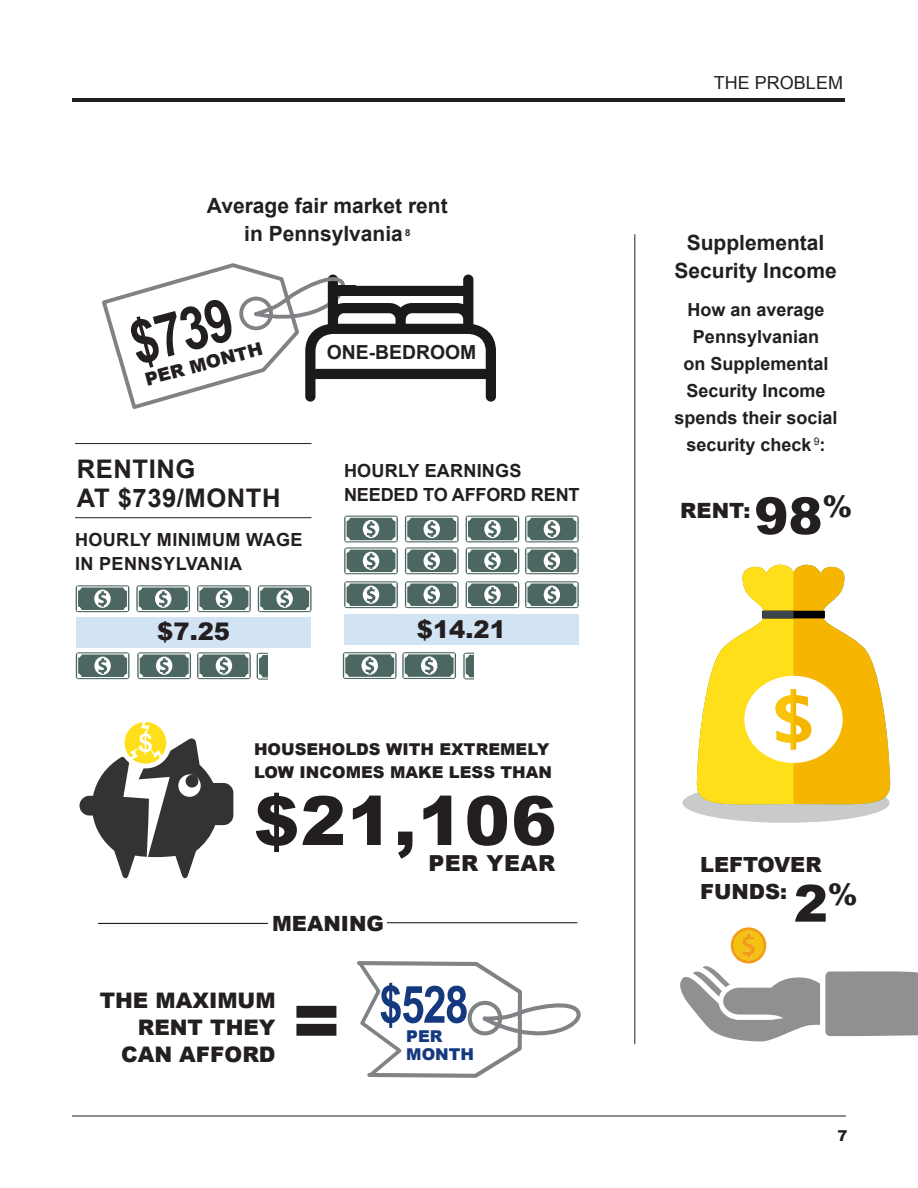
<style>
.page{position:relative;width:918px;height:1188px;background:#fff}
.page>*{position:absolute;margin:0;border:0;box-sizing:border-box;transform-origin:0 0}
.t1{font:900 75px "Arial";color:#231f20}
.t2{font:900 67.95px "Arial";color:#231f20}
.t3{font:700 59.85px "Arial Narrow";color:#231f20}
.t4{font:700 51.6px "Arial Narrow";color:#15397f}
.t5{font:900 51.15px "Arial";color:#231f20}
.t6{font:700 25.65px/29.2px "Arial";letter-spacing:.02em;color:#231f20}
.t7{font:900 24.3px "Arial";color:#231f20}
.t8{font:900 22.05px "Arial";letter-spacing:.02em;color:#231f20}
.t9{font:900 21.45px/27.2px "Arial";color:#231f20;text-align:right}
.t10{font:700 21px/28.5px "Arial";color:#231f20;text-align:center}
.t11{font:900 21px "Arial";color:#231f20}
.t12{font:900 20.85px/27.9px "Arial";color:#231f20}
.t13{font:700 19.35px "Arial";color:#231f20}
.t14{font:700 18.15px/24.6px "Arial";letter-spacing:-.01em;color:#231f20}
.t15{font:700 18.15px/24.6px "Arial";letter-spacing:.01em;color:#231f20}
.t16{font:700 18px/27px "Arial";color:#231f20;text-align:center}
.t17{font:18px "Arial";color:#231f20}
.t18{font:900 18px "Arial";color:#231f20}
.t19{font:900 16.35px "Arial";color:#231f20}
.t20{font:900 16.35px/18px "Arial";color:#15397f}
.t21{font:900 15px "Arial";color:#231f20}
</style>
<div class="page">
<div style="left:344px;top:615px;width:235px;height:30px;background:#d2e3f3"></div>
<div style="left:76px;top:617px;width:234px;height:30px;background:#d2e3f3"></div>
<hr style="left:72px;top:1116px;width:774px;height:1px;background:#231f20">
<hr style="left:73px;top:98px;width:772px;height:4px;background:#231f20">
<div style="left:682px;top:783px;width:208px;height:40px;background:#c9cacc;border-radius:50%"></div>
<svg style="left:811px;top:565px;width:80px;height:244px;fill:#f5b500"></svg>
<div style="left:762px;top:611px;width:63px;height:7px;background:#000"></div>
<div style="left:744px;top:676px;width:99px;height:87px;background:#fff;border-radius:50%"></div>
<svg style="left:696px;top:564px;width:115px;height:241px"></svg>
<svg style="left:680px;top:927px;width:238px;height:114px"></svg>
<svg style="left:102px;top:263px;width:394px;height:146px"></svg>
<div style="left:328px;top:284px;width:10px;height:43px;background:#1a1a1a"></div>
<div style="left:333px;top:286px;width:23px;height:10px;background:#1a1a1a"></div>
<svg style="left:76px;top:585px;width:53px;height:27px"></svg>
<svg style="left:344px;top:516px;width:54px;height:58px"></svg>
<svg style="left:344px;top:581px;width:54px;height:27px"></svg>
<svg style="left:136px;top:585px;width:54px;height:27px"></svg>
<svg style="left:405px;top:516px;width:54px;height:58px"></svg>
<svg style="left:405px;top:581px;width:54px;height:27px"></svg>
<svg style="left:197px;top:585px;width:54px;height:27px"></svg>
<svg style="left:466px;top:516px;width:53px;height:58px"></svg>
<svg style="left:466px;top:581px;width:53px;height:27px"></svg>
<svg style="left:258px;top:585px;width:54px;height:27px"></svg>
<svg style="left:525px;top:516px;width:54px;height:58px"></svg>
<svg style="left:525px;top:581px;width:54px;height:27px"></svg>
<svg style="left:76px;top:652px;width:53px;height:27px"></svg>
<svg style="left:343px;top:652px;width:113px;height:27px"></svg>
<svg style="left:137px;top:652px;width:54px;height:27px"></svg>
<svg style="left:197px;top:652px;width:54px;height:27px"></svg>
<svg style="left:257px;top:653px;width:11px;height:27px"></svg>
<svg style="left:463px;top:653px;width:11px;height:26px"></svg>
<hr style="left:634px;top:234px;width:1px;height:810px;background:#231f20">
<hr style="left:75px;top:517px;width:236px;height:1px;background:#231f20">
<hr style="left:75px;top:443px;width:236px;height:1px;background:#231f20">
<svg style="left:79px;top:722px;width:154px;height:157px"></svg>
<svg style="left:357px;top:961px;width:224px;height:117px"></svg>
<hr style="left:98px;top:923px;width:170px;height:1px;background:#231f20">
<hr style="left:387px;top:922px;width:190px;height:1px;background:#231f20">
<p class="t10" style="left:207px;top:192px;width:242px">Average fair market rent in Pennsylvania <sup>8</sup></p>
<p class="t3" style="left:120px;top:301px;width:105px;rotate:-15deg">$739</p>
<p class="t18" style="left:142px;top:367px;width:122px;rotate:-15deg">PER MONTH</p>
<p class="t13" style="left:327px;top:339px;width:151px">ONE-BEDROOM</p>
<p class="t6" style="left:77px;top:455px;width:205px">RENTING<br>AT $739/MONTH</p>
<h2 class="t15" style="left:75px;top:528px;width:229px">HOURLY MINIMUM WAGE<br>IN PENNSYLVANIA</h2>
<p class="t7" style="left:157px;top:614px;width:74px">$7.25</p>
<p class="t14" style="left:344px;top:458px;width:237px">HOURLY EARNINGS<br>NEEDED TO AFFORD RENT</p>
<p class="t7" style="left:417px;top:612px;width:90px">$14.21</p>
<p class="t19" style="left:254px;top:737px;width:297px">HOUSEHOLDS WITH EXTREMELY</p>
<p class="t19" style="left:254px;top:761px;width:300px">LOW INCOMES MAKE LESS THAN</p>
<p class="t2" style="left:254px;top:771px;width:304px">$21,106</p>
<p class="t8" style="left:428px;top:847px;width:128px">PER YEAR</p>
<h1 class="t11" style="left:272px;top:908px;width:113px">MEANING</h1>
<p class="t9" style="left:100px;top:986px;width:177px">THE MAXIMUM<br>RENT THEY<br>CAN AFFORD</p>
<h3 class="t1" style="left:292px;top:966px;width:51px">=</h3>
<h5 class="t4" style="left:379px;top:966px;width:91px">$528</h5>
<h5 class="t20" style="left:406px;top:1027px;width:69px">PER<br>MONTH</h5>
<p class="t17" style="left:714px;top:71px;width:131px">THE PROBLEM</p>
<h1 class="t10" style="left:675px;top:229px;width:164px">Supplemental<br>Security Income</h1>
<h2 class="t16" style="left:674px;top:296px;width:165px">How an average<br>Pennsylvanian<br>on Supplemental<br>Security Income spends their social security check <sup>9</sup>:</h2>
<p class="t11" style="left:680px;top:495px;width:72px">RENT:</p>
<p class="t5" style="left:754px;top:479px;width:100px">98<sup>%</sup></p>
<p class="t12" style="left:700px;top:850px;width:123px">LEFTOVER<br>FUNDS:</p>
<p class="t5" style="left:794px;top:866px;width:65px">2<sup>%</sup></p>
<p class="t21" style="left:837px;top:1125px;width:12px">7</p>
</div>
